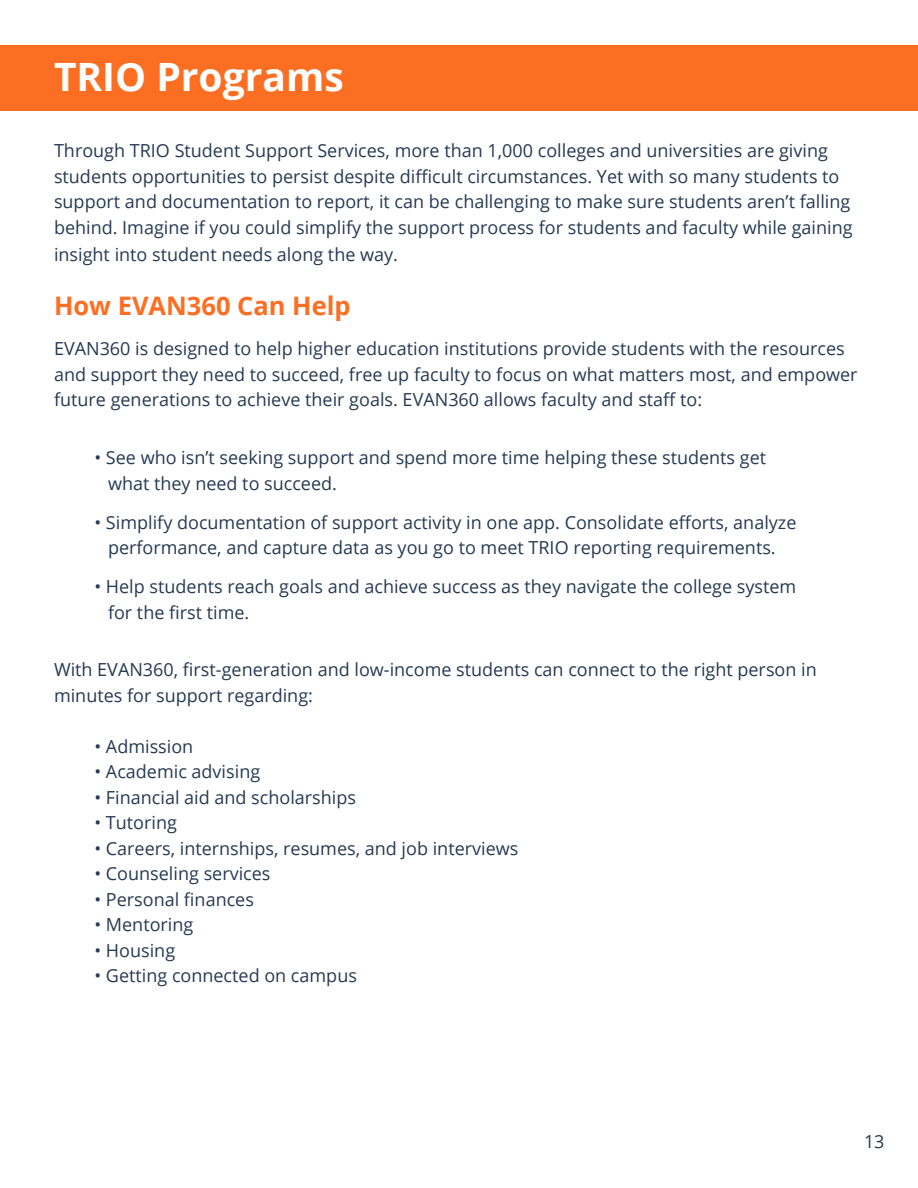
<style>
.page{position:relative;width:918px;height:1188px;background:#fff}
.page>*{position:absolute;margin:0;border:0;box-sizing:border-box;transform-origin:0 0}
.t1{font:700 39px "Open Sans";color:#fff}
.t2{font:700 25.5px "Open Sans";color:#fd6e22}
.t3{font:18px/25.5px "Open Sans";color:#253a53}
</style>
<div class="page">
<div style="left:0;top:45px;width:918px;height:66px;background:#fc6e21"></div>
<p class="t1" style="left:54px;top:50px;width:291px">TRIO Programs</p>
<p class="t3" style="left:54px;top:137px;width:800px">Through TRIO Student Support Services, more than 1,000 colleges and universities are giving students opportunities to persist despite difficult circumstances. Yet with so many students to support and documentation to report, it can be challenging to make sure students aren’t falling behind. Imagine if you could simplify the support process for students and faculty while gaining insight into student needs along the way.</p>
<p class="t2" style="left:54px;top:288px;width:298px">How EVAN360 Can Help</p>
<p class="t3" style="left:54px;top:336px;width:805px">EVAN360 is designed to help higher education institutions provide students with the resources and support they need to succeed, free up faculty to focus on what matters most, and empower future generations to achieve their goals. EVAN360 allows faculty and staff to:</p>
<p class="t3" style="left:108px;top:444px;width:660px;text-indent:-14px">• See who isn’t seeking support and spend more time helping these students get what they need to succeed.</p>
<p class="t3" style="left:94px;top:509px;width:704px;text-align:center">• Simplify documentation of support activity in one app. Consolidate efforts, analyze performance, and capture data as you go to meet TRIO reporting requirements.</p>
<p class="t3" style="left:108px;top:573px;width:690px;text-indent:-14px">• Help students reach goals and achieve success as they navigate the college system for the first time.</p>
<p class="t3" style="left:54px;top:657px;width:764px">With EVAN360, first-generation and low-income students can connect to the right person in minutes for support regarding:</p>
<p class="t3" style="left:94px;top:733px;width:100px">• Admission</p>
<p class="t3" style="left:94px;top:759px;width:167px">• Academic advising</p>
<p class="t3" style="left:94px;top:784px;width:263px">• Financial aid and scholarships</p>
<p class="t3" style="left:94px;top:810px;width:84px">• Tutoring</p>
<p class="t3" style="left:94px;top:835px;width:425px">• Careers, internships, resumes, and job interviews</p>
<p class="t3" style="left:94px;top:861px;width:178px">• Counseling services</p>
<p class="t3" style="left:94px;top:886px;width:161px">• Personal finances</p>
<p class="t3" style="left:94px;top:912px;width:100px">• Mentoring</p>
<p class="t3" style="left:94px;top:937px;width:82px">• Housing</p>
<p class="t3" style="left:94px;top:963px;width:264px">• Getting connected on campus</p>
<p class="t3" style="left:864px;top:1128px;width:22px">13</p>
</div>
